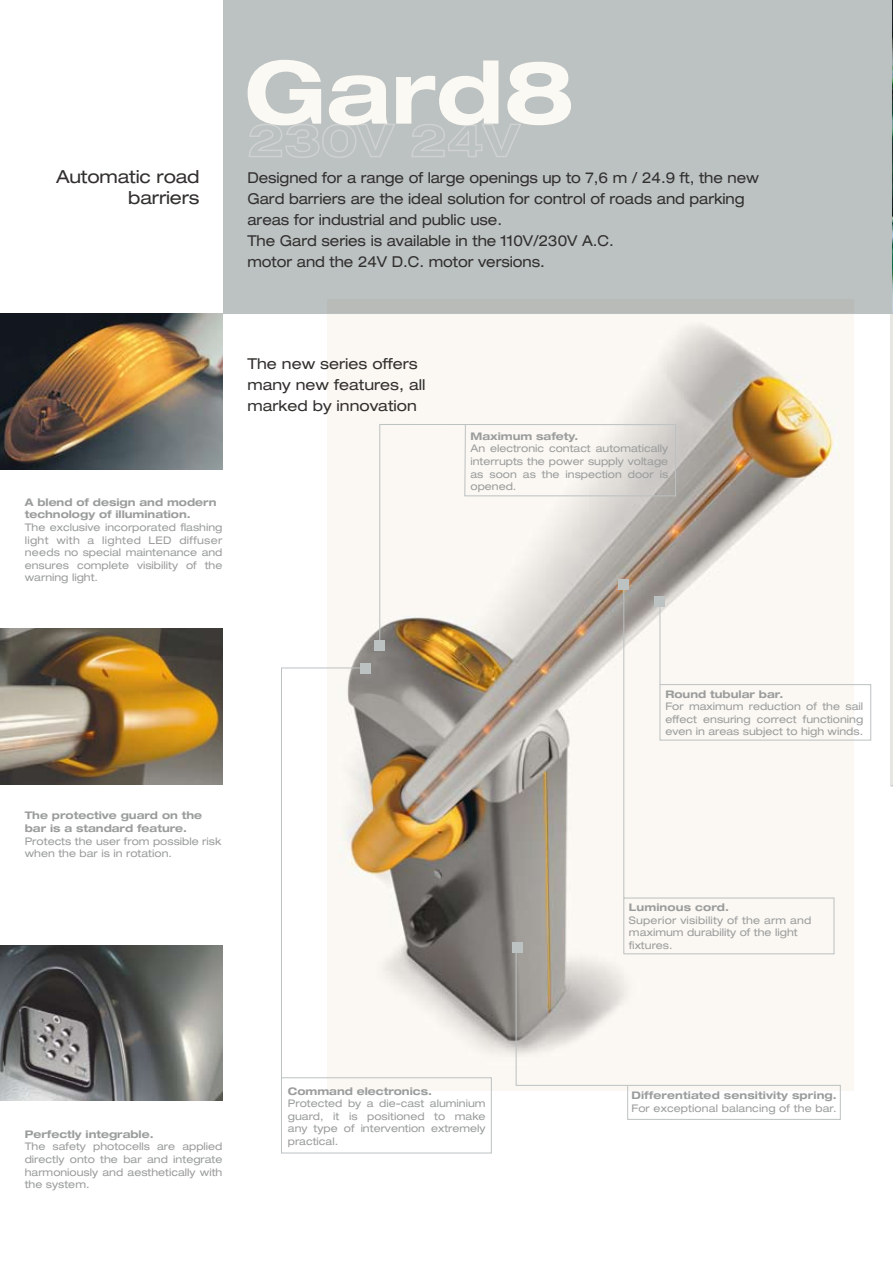
<style>
.page{position:relative;width:893px;height:1263px;background:#fff}
.page>*{position:absolute;margin:0;border:0;box-sizing:border-box;transform-origin:0 0}
.t1{font:700 expanded 87px "Helvetica Neue";color:#fbf9f3}
.t2{font:expanded 18px/21px "Helvetica Neue";letter-spacing:-.01em;color:#31302e;text-align:right}
.t3{font:expanded 15px/21px "Helvetica Neue";letter-spacing:-.005em;color:#31302e;scale:.95 1}
.t4{font:expanded 15px/21px "Helvetica Neue";letter-spacing:-.005em;color:#31302e}
.t5{font:expanded 10.5px/12.6px "Helvetica Neue";color:#9b9d9d}
.t6{font:700 expanded 10.5px/12.6px "Helvetica Neue";letter-spacing:.01em;color:#9b9d9d}
.s1{font-weight:700}
.s2{font-weight:400}
</style>
<div class="page">
<img style="left:328px;top:314px;width:526px;height:777px">
<div style="left:223px;top:0;width:670px;height:313px;background:#bcc1c2"></div>
<svg style="left:249px;top:124px;width:146px;height:34px"></svg>
<svg style="left:411px;top:124px;width:110px;height:33px"></svg>
<img style="left:0;top:313px;width:222px;height:156px">
<img style="left:0;top:628px;width:222px;height:156px">
<img style="left:0;top:945px;width:222px;height:156px">
<svg style="left:281px;top:667px;width:211px;height:487px"></svg>
<div style="left:360px;top:663px;width:11px;height:10px;background:#bcc1c2"></div>
<svg style="left:515px;top:947px;width:326px;height:173px"></svg>
<div style="left:512px;top:942px;width:10px;height:11px;background:#bcc1c2"></div>
<svg style="left:835px;top:602px;width:36px;height:139px"></svg>
<div style="left:623px;top:589px;width:212px;height:365px;background:#fbf8f3"></div>
<img style="left:892px;top:0;width:1px;height:313px">
<hr style="left:891px;top:313px;width:2px;height:472px;background:#e5e5e2">
<hr style="left:222px;top:313px;width:671px;height:1px;background:#bcc1c2">
<svg style="left:379px;top:424px;width:297px;height:222px"></svg>
<div style="left:374px;top:640px;width:11px;height:10px;background:#bcc1c2"></div>
<p class="t2" style="left:56px;top:166px;width:145px">Automatic road barriers</p>
<p class="t1" style="left:244px;top:38px;width:332px">Gard8</p>
<p class="t3" style="left:247px;top:166px;width:540px">Designed for a range of large openings up to 7,6 m / 24.9 ft, the new Gard barriers are the ideal solution for control of roads and parking areas for industrial and public use.<br>The Gard series is available in the 110V/230V A.C.<br>motor and the 24V D.C. motor versions.</p>
<p class="t4" style="left:247px;top:353px;width:180px">The new series offers many new features, all marked by innovation</p>
<p class="t5" style="left:25px;top:495px;width:199px"><span class="s1">A blend of design and modern technology of illumination.<br></span>The exclusive incorporated flashing light with a lighted LED diffuser needs no special maintenance and ensures complete visibility of the warning light.</p>
<p class="t5" style="left:470px;top:430px;width:199px"><span class="s1">Maximum safety.<br></span>An electronic contact automatically interrupts the power supply voltage as soon as the inspection door is opened.</p>
<p class="t5" style="left:25px;top:809px;width:198px"><span class="s1">The protective guard on the bar is a standard feature.<br></span>Protects the user from possible risk when the bar is in rotation.</p>
<p class="t5" style="left:665px;top:687px;width:199px"><span class="s1">Round tubular bar.<br></span>For maximum reduction of the sail effect ensuring correct functioning even in areas subject to high winds.</p>
<p class="t5" style="left:629px;top:901px;width:184px"><span class="s1">Luminous cord.<br></span>Superior visibility of the arm and maximum durability of the light fixtures.</p>
<p class="t5" style="left:25px;top:1127px;width:199px"><span class="s1">Perfectly integrable.<br></span>The safety photocells are applied directly onto the bar and integrate harmoniously and aesthetically with the system.</p>
<p class="t5" style="left:288px;top:1084px;width:199px"><span class="s1">Command electronics.<br></span>Protected by a die-cast aluminium guard, it is positioned to make any type of intervention extremely practical.</p>
<p class="t6" style="left:631px;top:1088px;width:207px">Differentiated sensitivity spring.<br><span class="s2">For exceptional balancing of the bar.</span></p>
</div>
